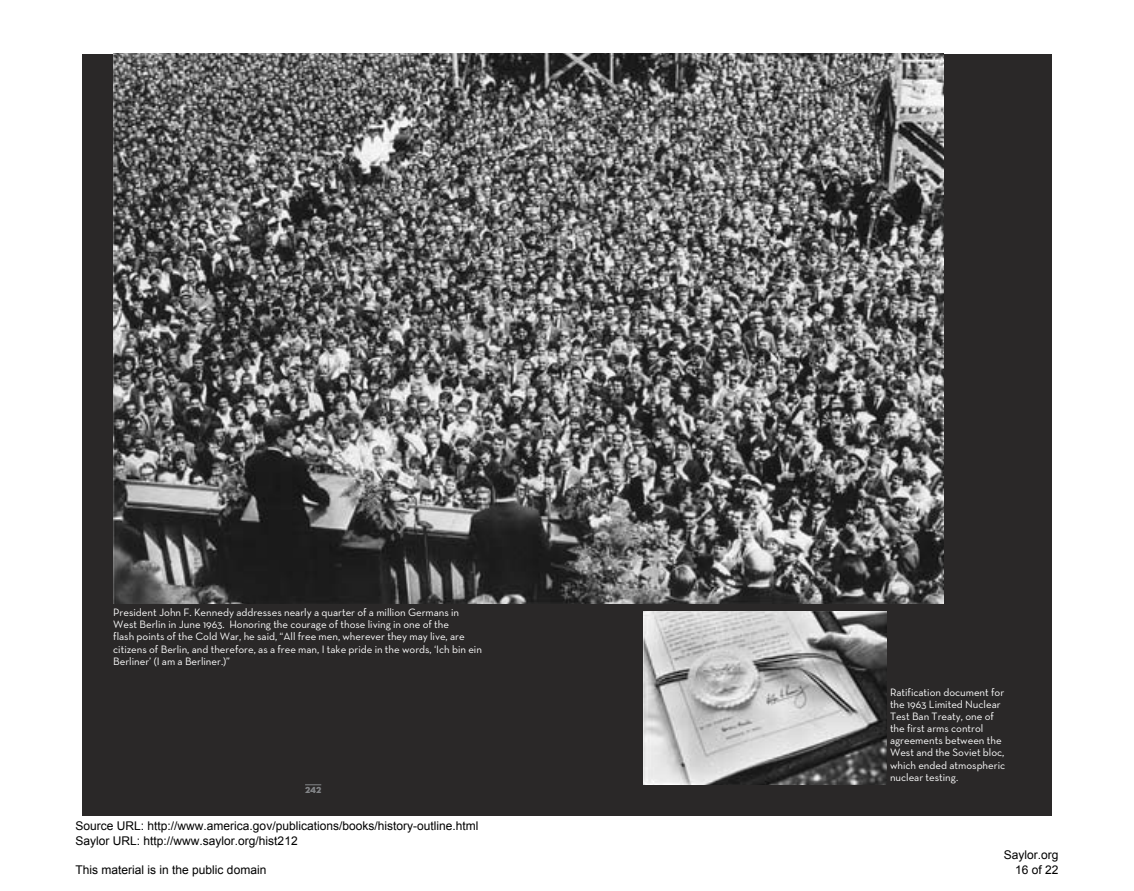
<style>
.page{position:relative;width:1134px;height:891px;background:#fff}
.page>*{position:absolute;margin:0;border:0;box-sizing:border-box;transform-origin:0 0}
.t1{font:12px/14.4px "Arial";color:#000}
.t2{font:10.95px/12.1px "Neutra Text";color:#fff}
.t3{font:9px "Neutra Display Titling";color:#848689}
</style>
<div class="page">
<div style="left:82px;top:54px;width:485px;height:761px;background:#2a2828"></div>
<svg style="left:305px;top:784px;width:16px;height:1px"></svg>
<div style="left:567px;top:54px;width:485px;height:761px;background:#2a2828"></div>
<img style="left:113px;top:54px;width:831px;height:550px">
<img style="left:644px;top:612px;width:242px;height:173px">
<p class="t2" style="left:113px;top:606px;width:370px">President John F. Kennedy addresses nearly a quarter of a million Germans in West Berlin in June 1963. Honoring the courage of those living in one of the<br>flash points of the Cold War, he said, “All free men, wherever they may live, are citizens of Berlin, and therefore, as a free man, I take pride in the words, ‘Ich bin ein Berliner’ (I am a Berliner.)”</p>
<p class="t3" style="left:305px;top:784px;width:18px">242</p>
<p class="t1" style="left:76px;top:819px;width:404px">Source URL: http://www.america.gov/publications/books/history-outline.html<br>Saylor URL: http://www.saylor.org/hist212</p>
<p class="t1" style="left:76px;top:862px;width:192px">This material is in the public domain</p>
<p class="t2" style="left:890px;top:686px;width:117px">Ratification document for the 1963 Limited Nuclear<br>Test Ban Treaty, one of the first arms control agreements between the<br>West and the Soviet bloc, which ended atmospheric nuclear testing.</p>
<p class="t1" style="left:1004px;top:848px;width:56px;text-align:right">Saylor.org<br>16 of 22</p>
</div>
